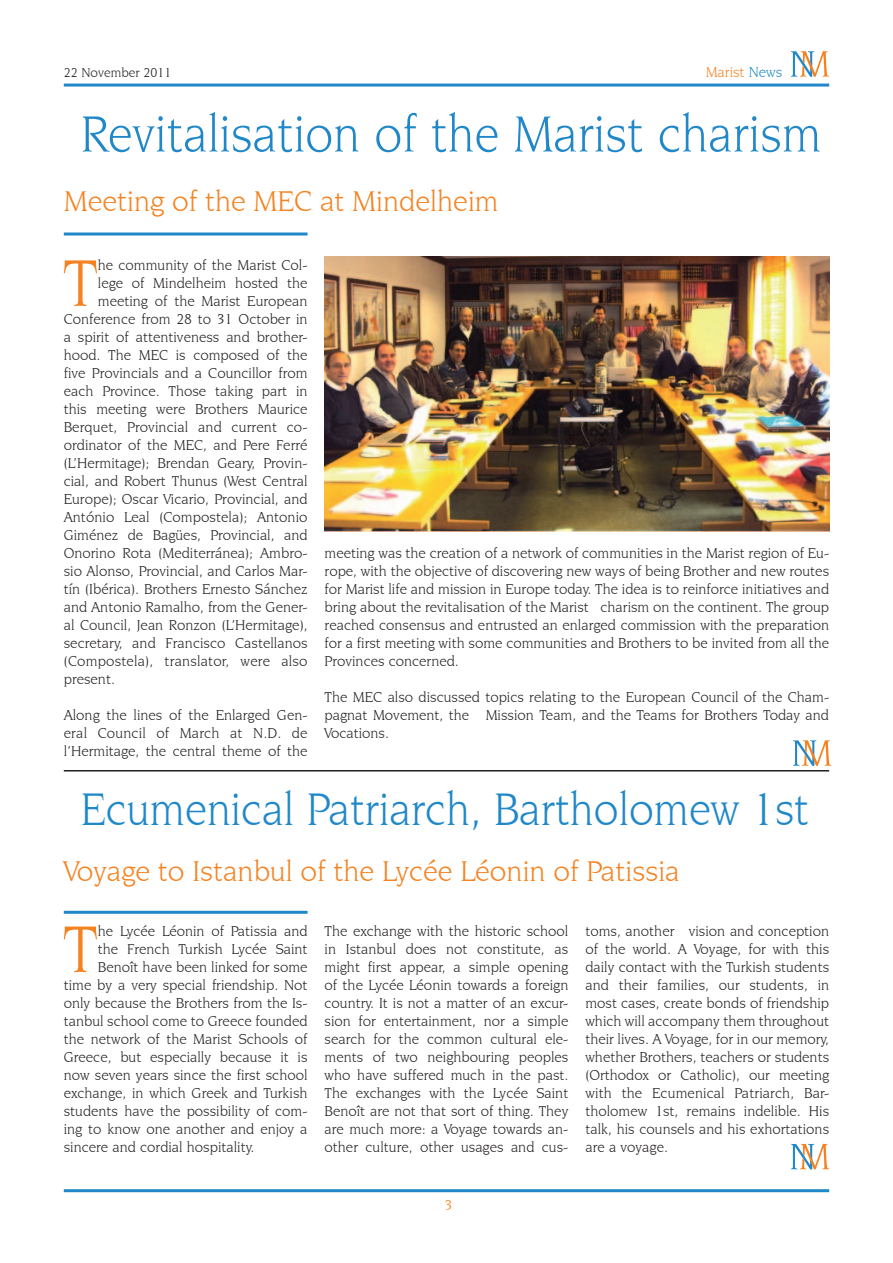
<style>
.page{position:relative;width:893px;height:1263px;background:#fff}
.page>*{position:absolute;margin:0;border:0;box-sizing:border-box;transform-origin:0 0}
.t1{font:70.2px "Novarese IT Cby BT";color:#f58220}
.t2{font:54px "Novarese IT Cby BT";color:#2088c9;scale:.93 1}
.t3{font:48px "Novarese IT Cby BT";color:#2088c9;scale:.93 1}
.t4{font:30px "Novarese IT Cby BT";color:#f58220}
.t5{font:15px/18px "Novarese IT Cby BT";color:#231f20;text-align:justify}
.t6{font:15px "Novarese IT Cby BT";color:#f58220}
.t7{font:13.5px "Novarese IT Cby BT";color:#231f20}
.s1{color:#2088c9}
</style>
<div class="page">
<hr style="left:64px;top:1189px;width:765px;height:3px;background:#2088c9">
<hr style="left:64px;top:84px;width:765px;height:3px;background:#2088c9">
<svg style="left:791px;top:51px;width:38px;height:26px"></svg>
<hr style="left:64px;top:232px;width:244px;height:3px;background:#2088c9">
<img style="left:325px;top:256px;width:504px;height:275px">
<hr style="left:64px;top:911px;width:244px;height:3px;background:#2088c9">
<hr style="left:64px;top:770px;width:765px;height:1px;background:#231f20">
<svg style="left:793px;top:740px;width:38px;height:26px"></svg>
<svg style="left:791px;top:1144px;width:38px;height:25px"></svg>
<p class="t7" style="left:64px;top:64px;width:109px">22 November 2011</p>
<p class="t6" style="left:706px;top:63px;width:78px">Marist <span class="s1">News</span></p>
<h2 class="t2" style="left:81px;top:102px;width:798px">Revitalisation of the Marist charism</h2>
<h3 class="t4" style="left:64px;top:184px;width:436px">Meeting of the MEC at Mindelheim</h3>
<h1 class="t1" style="left:63px;top:241px;width:37px">T</h1>
<p class="t5" style="left:98px;top:256px;width:211px">he community of the Marist Col-</p>
<p class="t5" style="left:98px;top:274px;width:211px">lege of Mindelheim hosted the</p>
<p class="t5" style="left:98px;top:292px;width:211px">meeting of the Marist European</p>
<p class="t5" style="left:64px;top:310px;width:245px">Conference from 28 to 31 October in</p>
<p class="t5" style="left:64px;top:328px;width:245px">a spirit of attentiveness and brother-</p>
<p class="t5" style="left:64px;top:346px;width:245px">hood. The MEC is composed of the</p>
<p class="t5" style="left:64px;top:364px;width:245px">five Provincials and a Councillor from</p>
<p class="t5" style="left:64px;top:382px;width:245px">each Province. Those taking part in</p>
<p class="t5" style="left:64px;top:400px;width:245px">this meeting were Brothers Maurice</p>
<p class="t5" style="left:64px;top:418px;width:245px">Berquet, Provincial and current co-</p>
<p class="t5" style="left:64px;top:436px;width:245px">ordinator of the MEC, and Pere Ferré</p>
<p class="t5" style="left:64px;top:454px;width:245px">(L’Hermitage); Brendan Geary, Provin-</p>
<p class="t5" style="left:64px;top:472px;width:245px">cial, and Robert Thunus (West Central</p>
<p class="t5" style="left:64px;top:490px;width:245px">Europe); Oscar Vicario, Provincial, and</p>
<p class="t5" style="left:64px;top:508px;width:245px">António Leal (Compostela); Antonio</p>
<p class="t5" style="left:64px;top:526px;width:245px">Giménez de Bagües, Provincial, and</p>
<p class="t5" style="left:64px;top:544px;width:245px">Onorino Rota (Mediterránea); Ambro-</p>
<p class="t5" style="left:64px;top:562px;width:245px">sio Alonso, Provincial, and Carlos Mar-</p>
<p class="t5" style="left:64px;top:580px;width:245px">tín (Ibérica). Brothers Ernesto Sánchez</p>
<p class="t5" style="left:64px;top:598px;width:245px">and Antonio Ramalho, from the Gener-</p>
<p class="t5" style="left:64px;top:616px;width:245px">al Council, Jean Ronzon (L’Hermitage),</p>
<p class="t5" style="left:64px;top:634px;width:245px">secretary, and Francisco Castellanos</p>
<p class="t5" style="left:64px;top:652px;width:245px">(Compostela), translator, were also</p>
<p class="t5" style="left:64px;top:670px;width:53px">present.</p>
<p class="t5" style="left:64px;top:706px;width:245px">Along the lines of the Enlarged Gen&shy;eral Council of March at N.D. de l’Hermitage, the central theme of the</p>
<p class="t5" style="left:325px;top:544px;width:506px">meeting was the creation of a network of communities in the Marist region of Eu&shy;rope, with the objective of discovering new ways of being Brother and new routes for Marist life and mission in Europe today. The idea is to reinforce initiatives and bring about the revitalisation of the Marist charism on the continent. The group reached consensus and entrusted an enlarged commission with the preparation for a first meeting with some communities and Brothers to be invited from all the Provinces concerned.</p>
<p class="t5" style="left:325px;top:688px;width:506px">The MEC also discussed topics relating to the European Council of the Cham&shy;pagnat Movement, the Mission Team, and the Teams for Brothers Today and Vocations.</p>
<h3 class="t3" style="left:81px;top:781px;width:785px">Ecumenical Patriarch, Bartholomew 1st</h3>
<h3 class="t4" style="left:64px;top:853px;width:618px">Voyage to Istanbul of the Lycée Léonin of Patissia</h3>
<h1 class="t1" style="left:63px;top:907px;width:37px">T</h1>
<p class="t5" style="left:98px;top:922px;width:211px">he Lycée Léonin of Patissia and</p>
<p class="t5" style="left:98px;top:940px;width:211px">the French Turkish Lycée Saint</p>
<p class="t5" style="left:98px;top:958px;width:211px">Benoît have been linked for some</p>
<p class="t5" style="left:64px;top:976px;width:245px">time by a very special friendship. Not</p>
<p class="t5" style="left:64px;top:994px;width:245px">only because the Brothers from the Is-</p>
<p class="t5" style="left:64px;top:1012px;width:245px">tanbul school come to Greece founded</p>
<p class="t5" style="left:64px;top:1030px;width:245px">the network of the Marist Schools of</p>
<p class="t5" style="left:64px;top:1048px;width:245px">Greece, but especially because it is</p>
<p class="t5" style="left:64px;top:1066px;width:245px">now seven years since the first school</p>
<p class="t5" style="left:64px;top:1084px;width:245px">exchange, in which Greek and Turkish</p>
<p class="t5" style="left:64px;top:1102px;width:245px">students have the possibility of com-</p>
<p class="t5" style="left:64px;top:1120px;width:245px">ing to know one another and enjoy a</p>
<p class="t5" style="left:64px;top:1138px;width:192px">sincere and cordial hospitality.</p>
<p class="t5" style="left:325px;top:922px;width:245px">The exchange with the historic school in Istanbul does not constitute, as might first appear, a simple opening of the Lycée Léonin towards a foreign country. It is not a matter of an excur&shy;sion for entertainment, nor a simple search for the common cultural ele&shy;ments of two neighbouring peoples who have suffered much in the past.<br>The exchanges with the Lycée Saint Benoît are not that sort of thing. They are much more: a Voyage towards an&shy;other culture, other usages and cus-</p>
<p class="t5" style="left:585px;top:922px;width:245px">toms, another vision and conception of the world. A Voyage, for with this daily contact with the Turkish students and their families, our students, in most cases, create bonds of friendship which will accompany them throughout their lives. A Voyage, for in our memory, whether Brothers, teachers or students (Orthodox or Catholic), our meeting with the Ecumenical Patriarch, Bar&shy;tholomew 1st, remains indelible. His talk, his counsels and his exhortations are a voyage.</p>
<p class="t6" style="left:445px;top:1196px;width:9px">3</p>
</div>
